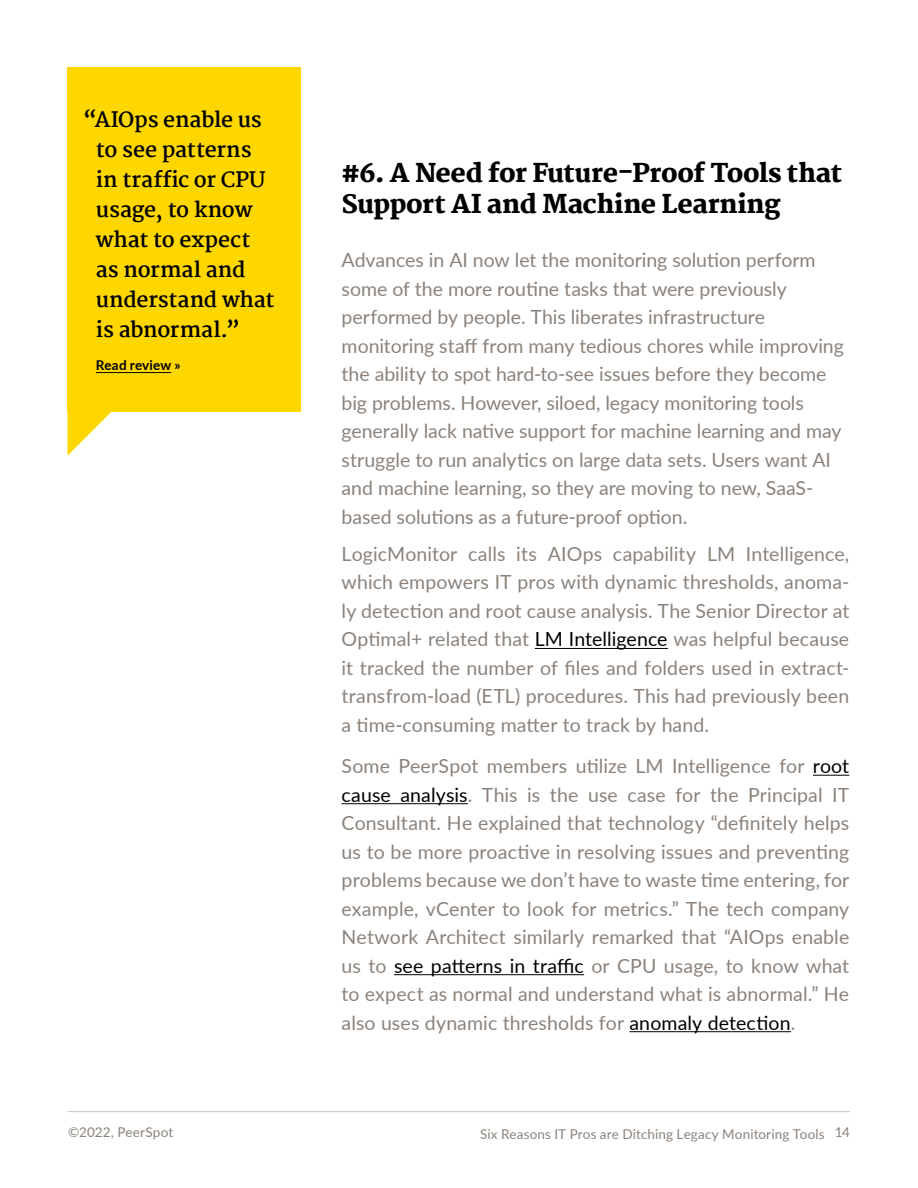
<style>
.page{position:relative;width:918px;height:1188px;background:#fff}
.page>*{position:absolute;margin:0;border:0;box-sizing:border-box;transform-origin:0 0}
.t1{font:800 25.5px/31.5px "Martel";letter-spacing:-.015em;color:#000}
.t2{font:700 21px/30px "Martel";letter-spacing:-.005em;color:#000}
.t3{font:19.5px/28.5px "Lato";color:#8b827b;text-align:justify}
.t4{font:13.5px "Lato";letter-spacing:.01em;color:#8b827b}
.t5{font:700 13.5px "Lato";letter-spacing:.01em;color:#000}
.s1{color:#000}
</style>
<div class="page">
<hr style="left:68px;top:1111px;width:782px;height:1px;background:#c5c1bd">
<hr style="left:535px;top:648px;width:133px;height:1px;background:#000">
<hr style="left:813px;top:775px;width:36px;height:1px;background:#000">
<hr style="left:342px;top:803px;width:126px;height:1px;background:#000">
<hr style="left:394px;top:974px;width:190px;height:1px;background:#000">
<hr style="left:630px;top:1031px;width:161px;height:1px;background:#000">
<div style="left:68px;top:67px;width:233px;height:345px;background:#ffd700"></div>
<svg style="left:68px;top:412px;width:43px;height:43px"></svg>
<hr style="left:96px;top:372px;width:75px;height:1px;background:#000">
<p class="t2" style="left:96px;top:105px;width:180px;text-indent:-13px">“AIOps enable us to see patterns in traffic or CPU usage, to know what to expect as normal and understand what is abnormal.”</p>
<p class="t5" style="left:96px;top:355px;width:86px">Read review »</p>
<h1 class="t1" style="left:342px;top:157px;width:502px">#6. A Need for Future-Proof Tools that<br>Support AI and Machine Learning</h1>
<p class="t3" style="left:342px;top:245px;width:504px;text-align:left">Advances in AI now let the monitoring solution perform some of the more routine tasks that were previously performed by people. This liberates infrastructure monitoring staff from many tedious chores while improving the ability to spot hard-to-see issues before they become big problems. However, siloed, legacy monitoring tools generally lack native support for machine learning and may struggle to run analytics on large data sets. Users want AI and machine learning, so they are moving to new, SaaS&shy;based solutions as a future-proof option.</p>
<p class="t3" style="left:342px;top:539px;width:509px">LogicMonitor calls its AIOps capability LM Intelligence, which empowers IT pros with dynamic thresholds, anoma&shy;ly detection and root cause analysis. The Senior Director at Optimal+ related that <span class="s1">LM Intelligence</span> was helpful because it tracked the number of files and folders used in extract&shy;transfrom-load (ETL) procedures. This had previously been a time-consuming matter to track by hand.</p>
<p class="t3" style="left:342px;top:751px;width:509px">Some PeerSpot members utilize LM Intelligence for <span class="s1">root cause analysis</span>. This is the use case for the Principal IT Consultant. He explained that technology “definitely helps us to be more proactive in resolving issues and preventing problems because we don’t have to waste time entering, for example, vCenter to look for metrics.” The tech company Network Architect similarly remarked that “AIOps enable us to <span class="s1">see patterns in traffic</span> or CPU usage, to know what to expect as normal and understand what is abnormal.” He also uses dynamic thresholds for <span class="s1">anomaly detection</span>.</p>
<p class="t4" style="left:68px;top:1122px;width:107px">©2022, PeerSpot</p>
<p class="t4" style="left:480px;top:1124px;width:371px">Six Reasons IT Pros are Ditching Legacy Monitoring Tools 14</p>
</div>
